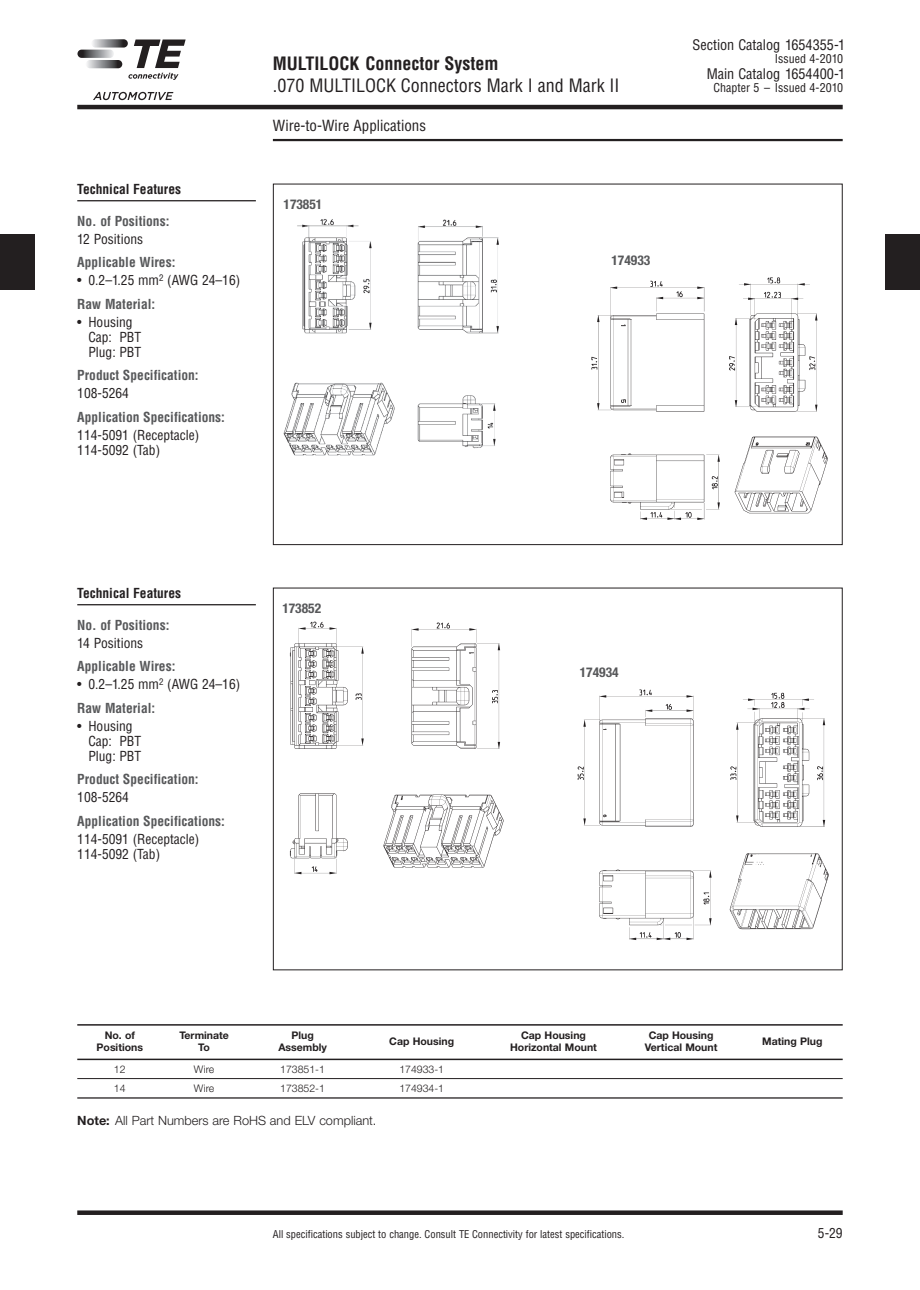
<style>
.page{position:relative;width:920px;height:1290px;background:#fff}
.page>*{position:absolute;margin:0;border:0;box-sizing:border-box;transform-origin:0 0}
.t1{font:condensed 18px "Helvetica";color:#231f20}
.t2{font:700 condensed 18px "Helvetica";color:#231f20}
.t3{font:condensed 15px "Helvetica";color:#231f20}
.t4{font:condensed 14.25px "Helvetica";color:#231f20}
.t5{font:condensed 13.5px/15px "Helvetica";color:#231f20}
.t6{font:700 condensed 13.5px "Helvetica";color:#57585a}
.t7{font:700 condensed 13.5px "Helvetica";color:#231f20}
.t8{font:700 condensed 13.5px "Helvetica Neue";color:#57585a}
.t9{font:300 12.75px "Helvetica Neue";color:#231f20}
.t10{font:condensed 12px "Helvetica";color:#231f20}
.t11{font:700 10.5px "Helvetica Neue";color:#231f20}
.t12{font:condensed 10.5px "Helvetica";color:#231f20}
.t13{font:300 10.5px "Helvetica Neue";color:#231f20}
.s1{font-weight:700;color:#57585a}
.s2{color:#fff}
.s3{font-weight:700}
</style>
<div class="page">
<hr style="left:273px;top:139px;width:570px;height:2px;background:#231f20">
<hr style="left:77px;top:105px;width:766px;height:4px;background:#231f20">
<div style="left:77px;top:1210px;width:766px;height:5px;background:#231f20"></div>
<div style="left:885px;top:235px;width:35px;height:55px;background:#231f20"></div>
<div style="left:0;top:235px;width:35px;height:55px;background:#231f20"></div>
<svg style="left:93px;top:92px;width:80px;height:8px"></svg>
<svg style="left:91px;top:39px;width:37px;height:9px"></svg>
<svg style="left:86px;top:60px;width:36px;height:8px"></svg>
<svg style="left:77px;top:50px;width:37px;height:8px"></svg>
<svg style="left:128px;top:40px;width:58px;height:40px"></svg>
<img style="left:283px;top:219px;width:216px;height:237px">
<hr style="left:77px;top:200px;width:179px;height:1px;background:#231f20">
<hr style="left:77px;top:604px;width:179px;height:1px;background:#231f20">
<hr style="left:77px;top:1024px;width:766px;height:2px;background:#231f20">
<hr style="left:77px;top:1059px;width:766px;height:1px;background:#231f20">
<hr style="left:77px;top:1078px;width:766px;height:1px;background:#231f20">
<hr style="left:77px;top:1097px;width:766px;height:1px;background:#231f20">
<img style="left:289px;top:621px;width:215px;height:254px">
<img style="left:591px;top:277px;width:237px;height:243px">
<img style="left:577px;top:689px;width:252px;height:251px">
<p class="t7" style="left:77px;top:181px;width:105px">Technical Features</p>
<p class="t6" style="left:77px;top:213px;width:94px">No. of Positions:</p>
<p class="t5" style="left:77px;top:232px;width:67px">12 Positions</p>
<p class="t6" style="left:77px;top:255px;width:100px">Applicable Wires:</p>
<p class="t5" style="left:77px;top:269px;width:164px;line-height:23.5px">• 0.2–1.25 mm<sup>2</sup> (AWG 24–16)<br><span class="s1">Raw Material:</span></p>
<p class="t5" style="left:88px;top:314px;width:54px;text-indent:-11px">• Housing<br>Cap: PBT<br>Plug: PBT</p>
<p class="t6" style="left:77px;top:368px;width:123px">Product Specification:</p>
<p class="t5" style="left:77px;top:386px;width:53px">108-5264</p>
<p class="t6" style="left:77px;top:409px;width:149px">Application Specifications:</p>
<p class="t5" style="left:77px;top:427px;width:124px">114-5091 (Receptacle)<br>114-5092 (Tab)</p>
<h1 class="t2" style="left:273px;top:53px;width:227px">MULTILOCK Connector System</h1>
<h1 class="t1" style="left:273px;top:75px;width:348px">.070 MULTILOCK Connectors Mark I and Mark II</h1>
<p class="t3" style="left:273px;top:117px;width:155px">Wire-to-Wire Applications</p>
<p class="t8" style="left:284px;top:196px;width:40px">173851</p>
<p class="t8" style="left:611px;top:252px;width:40px">174933</p>
<p class="t4" style="left:692px;top:36px;width:154px">Section Catalog 1654355-1</p>
<p class="t10" style="left:775px;top:52px;width:72px">Issued 4-2010<span class="s2">.</span></p>
<p class="t4" style="left:707px;top:66px;width:140px">Main Catalog 1654400-1</p>
<p class="t10" style="left:713px;top:81px;width:133px">Chapter 5 – Issued 4-2010<span class="s2">.</span></p>
<p class="t7" style="left:77px;top:585px;width:105px">Technical Features</p>
<p class="t6" style="left:77px;top:617px;width:94px">No. of Positions:</p>
<p class="t5" style="left:77px;top:635px;width:67px">14 Positions</p>
<p class="t6" style="left:77px;top:659px;width:100px">Applicable Wires:</p>
<p class="t5" style="left:77px;top:673px;width:164px;line-height:23.5px">• 0.2–1.25 mm<sup>2</sup> (AWG 24–16)<br><span class="s1">Raw Material:</span></p>
<p class="t5" style="left:88px;top:718px;width:54px;text-indent:-11px">• Housing<br>Cap: PBT<br>Plug: PBT</p>
<p class="t6" style="left:77px;top:772px;width:123px">Product Specification:</p>
<p class="t5" style="left:77px;top:790px;width:53px">108-5264</p>
<p class="t6" style="left:77px;top:813px;width:149px">Application Specifications:</p>
<p class="t5" style="left:77px;top:831px;width:124px">114-5091 (Receptacle)<br>114-5092 (Tab)</p>
<p class="t8" style="left:282px;top:599px;width:40px">173852</p>
<p class="t8" style="left:580px;top:664px;width:40px">174934</p>
<p class="t11" style="left:521px;top:1032px;width:66px">Cap Housing</p>
<p class="t11" style="left:649px;top:1032px;width:66px">Cap Housing</p>
<p class="t11" style="left:105px;top:1032px;width:32px">No. of</p>
<p class="t11" style="left:179px;top:1032px;width:51px">Terminate</p>
<p class="t11" style="left:291px;top:1032px;width:24px">Plug</p>
<p class="t11" style="left:389px;top:1038px;width:66px">Cap Housing</p>
<p class="t11" style="left:97px;top:1044px;width:48px">Positions</p>
<p class="t11" style="left:198px;top:1044px;width:13px">To</p>
<p class="t11" style="left:278px;top:1044px;width:50px">Assembly</p>
<p class="t11" style="left:510px;top:1044px;width:88px">Horizontal Mount</p>
<p class="t11" style="left:645px;top:1044px;width:74px">Vertical Mount</p>
<p class="t13" style="left:114px;top:1065px;width:13px">12</p>
<p class="t13" style="left:194px;top:1065px;width:22px">Wire</p>
<p class="t13" style="left:280px;top:1065px;width:46px">173851-1</p>
<p class="t13" style="left:399px;top:1065px;width:46px">174933-1</p>
<p class="t13" style="left:114px;top:1084px;width:13px">14</p>
<p class="t13" style="left:194px;top:1084px;width:22px">Wire</p>
<p class="t13" style="left:280px;top:1084px;width:46px">173852-1</p>
<p class="t13" style="left:399px;top:1084px;width:46px">174934-1</p>
<p class="t9" style="left:77px;top:1115px;width:301px"><span class="s3">Note:</span> All Part Numbers are RoHS and ELV compliant.</p>
<p class="t11" style="left:762px;top:1038px;width:62px">Mating Plug</p>
<p class="t12" style="left:273px;top:1228px;width:353px">All specifications subject to change. Consult TE Connectivity for latest specifications.</p>
<p class="t5" style="left:818px;top:1225px;width:26px">5-29</p>
</div>
